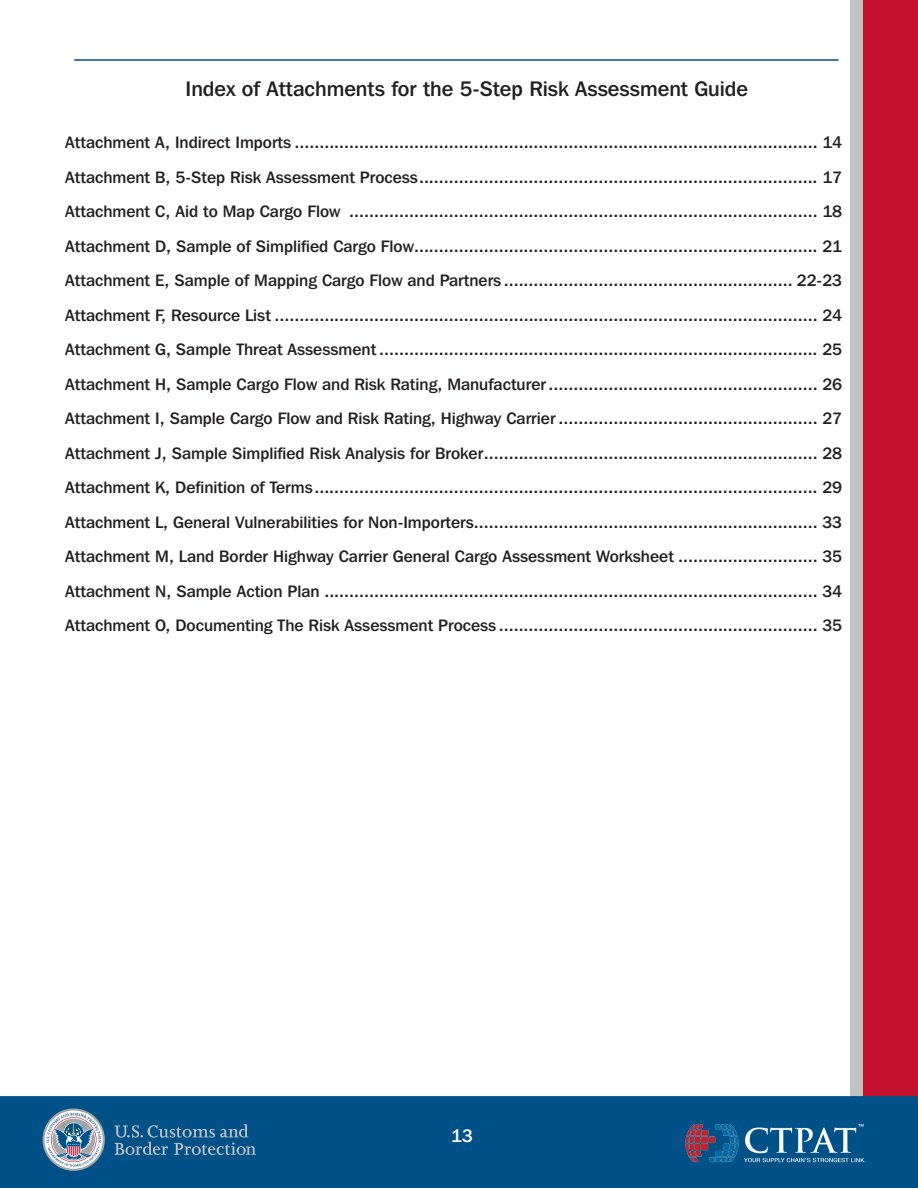
<style>
.page{position:relative;width:918px;height:1188px;background:#fff}
.page>*{position:absolute;margin:0;border:0;box-sizing:border-box;transform-origin:0 0}
.t1{font:500 21px "Franklin Gothic IT Cby BT";color:#231f20}
.t2{font:500 18px "Franklin Gothic IT Cby BT";color:#fff}
.TOC_style{font:500 16.5px "Franklin Gothic IT Cby BT";color:#231f20}
</style>
<div class="page">
<div style="left:850px;top:0;width:20px;height:1188px;background:#c1c2c4"></div>
<div style="left:863px;top:0;width:55px;height:1188px;background:#c3102f"></div>
<div style="left:0;top:1096px;width:918px;height:92px;background:#005187"></div>
<img style="left:676px;top:1115px;width:214px;height:59px">
<hr style="left:74px;top:59px;width:765px;height:2px;background:#005187">
<svg style="left:115px;top:1124px;width:141px;height:31px;background:#2a6a94"></svg>
<svg style="left:43px;top:1109px;width:62px;height:62px;background:#829cb3"></svg>
<h1 class="t1" style="left:186px;top:75px;width:564px">Index of Attachments for the 5-Step Risk Assessment Guide</h1>
<p class="TOC_style" style="left:65px;top:132px;width:779px">Attachment A, Indirect Imports ......................................................................................................... 14</p>
<p class="TOC_style" style="left:65px;top:167px;width:779px">Attachment B, 5-Step Risk Assessment Process................................................................................ 17</p>
<p class="TOC_style" style="left:65px;top:201px;width:779px">Attachment C, Aid to Map Cargo Flow .............................................................................................. 18</p>
<p class="TOC_style" style="left:65px;top:236px;width:779px">Attachment D, Sample of Simplified Cargo Flow................................................................................. 21</p>
<p class="TOC_style" style="left:65px;top:270px;width:779px">Attachment E, Sample of Mapping Cargo Flow and Partners .......................................................... 22-23</p>
<p class="TOC_style" style="left:65px;top:305px;width:779px">Attachment F, Resource List ............................................................................................................. 24</p>
<p class="TOC_style" style="left:65px;top:339px;width:779px">Attachment G, Sample Threat Assessment ........................................................................................ 25</p>
<p class="TOC_style" style="left:65px;top:374px;width:779px">Attachment H, Sample Cargo Flow and Risk Rating, Manufacturer...................................................... 26</p>
<p class="TOC_style" style="left:65px;top:408px;width:779px">Attachment I, Sample Cargo Flow and Risk Rating, Highway Carrier .................................................... 27</p>
<p class="TOC_style" style="left:65px;top:443px;width:779px">Attachment J, Sample Simplified Risk Analysis for Broker................................................................... 28</p>
<p class="TOC_style" style="left:65px;top:477px;width:779px">Attachment K, Definition of Terms..................................................................................................... 29</p>
<p class="TOC_style" style="left:65px;top:512px;width:779px">Attachment L, General Vulnerabilities for Non-Importers..................................................................... 33</p>
<p class="TOC_style" style="left:65px;top:546px;width:779px">Attachment M, Land Border Highway Carrier General Cargo Assessment Worksheet ............................ 35</p>
<p class="TOC_style" style="left:65px;top:581px;width:779px">Attachment N, Sample Action Plan ................................................................................................... 34</p>
<p class="TOC_style" style="left:65px;top:615px;width:779px">Attachment O, Documenting The Risk Assessment Process ................................................................ 35</p>
<p class="t2" style="left:451px;top:1124px;width:23px">13</p>
</div>
